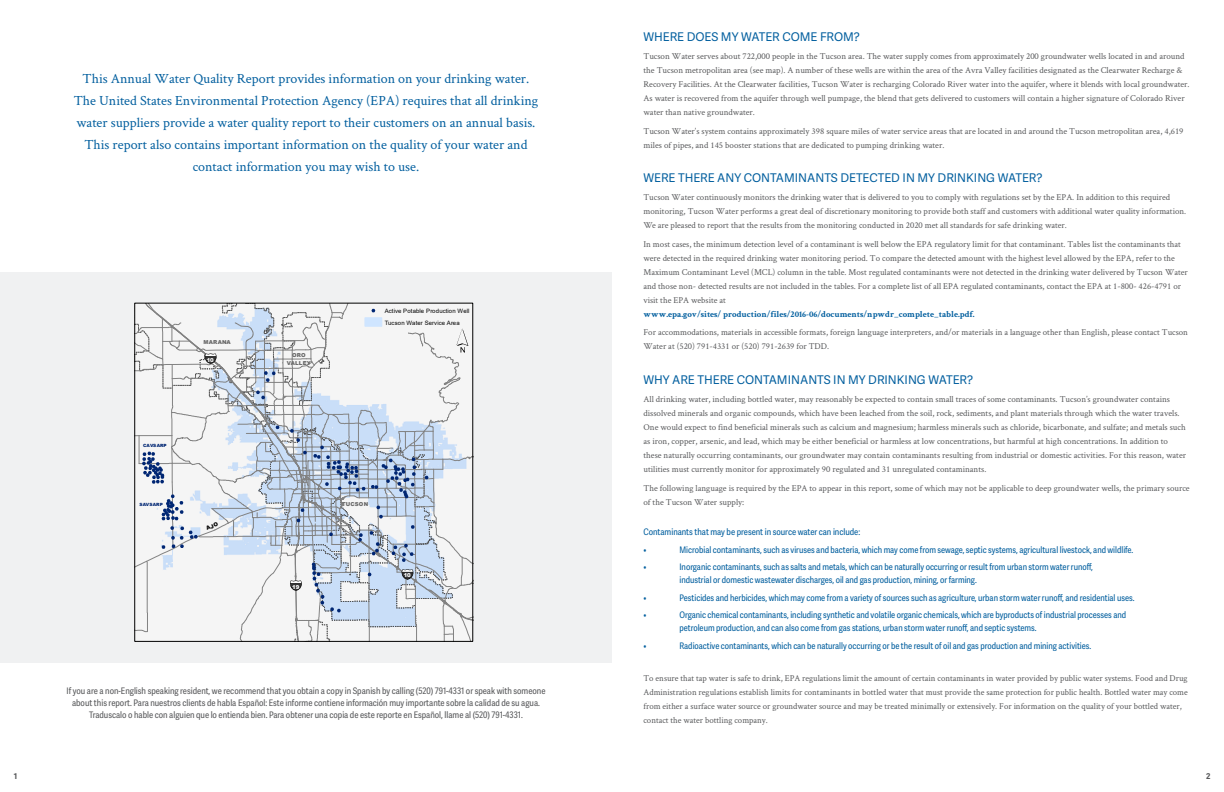
<style>
.page{position:relative;width:1224px;height:792px;background:#fff}
.page>*{position:absolute;margin:0;border:0;box-sizing:border-box;transform-origin:0 0}
.t1{font:14px/22px "Crimson Text";color:#005e9e;text-align:center}
.body{font:12px "Adelle Sans";color:#005e9e}
.body-2{font:9px/14px "Crimson Text";color:#57585a}
.body-3{font:9px/13px "Adelle Sans Cnd";color:#005e9e}
.t2{font:9px/12px "Adelle Sans Cnd";color:#57585a;text-align:center}
.t3{font:700 8px "Adelle Sans";color:#57585a}
.t4{font:6px/11.7px "Arial";letter-spacing:.01em;color:#000}
.t5{font:900 5.4px/7.9px "Arial";letter-spacing:.02em;color:#686868;text-align:center}
.t6{font:900 5.4px "Arial";color:#fff}
.t7{font:900 4.3px "Arial";letter-spacing:.005em;color:#002673}
.t8{font:900 4.3px "Arial";letter-spacing:.03em;color:#002673}
.s1{font-weight:700;color:#005e9e}
</style>
<div class="page">
<div style="left:0;top:272px;width:612px;height:390px;background:#f0f1f2"></div>
<svg style="left:135px;top:303px;width:338px;height:339px"></svg>
<p class="t1" style="left:74px;top:67px;width:466px">This Annual Water Quality Report provides information on your drinking water.<br>The United States Environmental Protection Agency (EPA) requires that all drinking water suppliers provide a water quality report to their customers on an annual basis.<br>This report also contains important information on the quality of your water and contact information you may wish to use.</p>
<p class="t7" style="left:143px;top:442px;width:25px">CAVSARP</p>
<p class="t8" style="left:139px;top:502px;width:25px">SAVSARP</p>
<p class="t5" style="left:204px;top:338px;width:29px">MARANA</p>
<p class="t6" style="left:207px;top:356px;width:9px">10</p>
<p class="t5" style="left:287px;top:351px;width:26px">ORO<br>VALLEY</p>
<p class="t4" style="left:385px;top:305px;width:86px">Active Potable Production Well<br>Tucson Water Service Area</p>
<p class="t6" style="left:292px;top:583px;width:9px">19</p>
<p class="t5" style="left:342px;top:500px;width:28px">TUCSON</p>
<p class="t6" style="left:404px;top:571px;width:9px">10</p>
<p class="t2" style="left:67px;top:684px;width:480px">If you are a non-English speaking resident, we recommend that you obtain a copy in Spanish by calling (520) 791-4331 or speak with someone about this report. Para nuestros clients de habla Español: Este informe contiene información muy importante sobre la calidad de su agua.<br>Traduscalo o hable con alguien que lo entienda bien. Para obtener una copia de este reporte en Español, llame al (520) 791-4331.</p>
<p class="body" style="left:644px;top:28px;width:218px">WHERE DOES MY WATER COME FROM?</p>
<p class="body-2" style="left:644px;top:49px;width:548px">Tucson Water serves about 722,000 people in the Tucson area. The water supply comes from approximately 200 groundwater wells located in and around the Tucson metropolitan area (see map). A number of these wells are within the area of the Avra Valley facilities designated as the Clearwater Recharge &amp; Recovery Facilities. At the Clearwater facilities, Tucson Water is recharging Colorado River water into the aquifer, where it blends with local groundwater.<br>As water is recovered from the aquifer through well pumpage, the blend that gets delivered to customers will contain a higher signature of Colorado River water than native groundwater.</p>
<p class="body-2" style="left:644px;top:123px;width:542px">Tucson Water’s system contains approximately 398 square miles of water service areas that are located in and around the Tucson metropolitan area, 4,619 miles of pipes, and 145 booster stations that are dedicated to pumping drinking water.</p>
<p class="body" style="left:644px;top:169px;width:401px">WERE THERE ANY CONTAMINANTS DETECTED IN MY DRINKING WATER?</p>
<p class="body-2" style="left:644px;top:190px;width:544px">Tucson Water continuously monitors the drinking water that is delivered to you to comply with regulations set by the EPA. In addition to this required monitoring, Tucson Water performs a great deal of discretionary monitoring to provide both staff and customers with additional water quality information.<br>We are pleased to report that the results from the monitoring conducted in 2020 met all standards for safe drinking water.</p>
<p class="body-2" style="left:644px;top:236px;width:546px">In most cases, the minimum detection level of a contaminant is well below the EPA regulatory limit for that contaminant. Tables list the contaminants that were detected in the required drinking water monitoring period. To compare the detected amount with the highest level allowed by the EPA, refer to the Maximum Contaminant Level (MCL) column in the table. Most regulated contaminants were not detected in the drinking water delivered by Tucson Water and those non- detected results are not included in the tables. For a complete list of all EPA regulated contaminants, contact the EPA at 1-800- 426-4791 or visit the EPA website at<br><span class="s1">www.epa.gov/sites/ production/files/2016-06/documents/npwdr_complete_table.pdf.</span></p>
<p class="body-2" style="left:644px;top:325px;width:546px">For accommodations, materials in accessible formats, foreign language interpreters, and/or materials in a language other than English, please contact Tucson<br>Water at (520) 791-4331 or (520) 791-2639 for TDD.</p>
<p class="body" style="left:644px;top:371px;width:331px">WHY ARE THERE CONTAMINANTS IN MY DRINKING WATER?</p>
<p class="body-2" style="left:644px;top:392px;width:544px">All drinking water, including bottled water, may reasonably be expected to contain small traces of some contaminants. Tucson’s groundwater contains dissolved minerals and organic compounds, which have been leached from the soil, rock, sediments, and plant materials through which the water travels.<br>One would expect to find beneficial minerals such as calcium and magnesium; harmless minerals such as chloride, bicarbonate, and sulfate; and metals such as iron, copper, arsenic, and lead, which may be either beneficial or harmless at low concentrations, but harmful at high concentrations. In addition to these naturally occurring contaminants, our groundwater may contain contaminants resulting from industrial or domestic activities. For this reason, water utilities must currently monitor for approximately 90 regulated and 31 unregulated contaminants.</p>
<p class="body-2" style="left:644px;top:480px;width:548px">The following language is required by the EPA to appear in this report, some of which may not be applicable to deep groundwater wells, the primary source of the Tucson Water supply:</p>
<p class="body-3" style="left:644px;top:525px;width:218px">Contaminants that may be present in source water can include:</p>
<p class="body-3" style="left:644px;top:543px;width:5px">•</p>
<p class="body-3" style="left:680px;top:543px;width:455px">Microbial contaminants, such as viruses and bacteria, which may come from sewage, septic systems, agricultural livestock, and wildlife.</p>
<p class="body-3" style="left:644px;top:560px;width:5px">•</p>
<p class="body-3" style="left:680px;top:560px;width:415px">Inorganic contaminants, such as salts and metals, which can be naturally occurring or result from urban storm water runoff, industrial or domestic wastewater discharges, oil and gas production, mining, or farming.</p>
<p class="body-3" style="left:644px;top:591px;width:5px">•</p>
<p class="body-3" style="left:680px;top:591px;width:457px">Pesticides and herbicides, which may come from a variety of sources such as agriculture, urban storm water runoff, and residential uses.</p>
<p class="body-3" style="left:644px;top:608px;width:5px">•</p>
<p class="body-3" style="left:680px;top:608px;width:448px">Organic chemical contaminants, including synthetic and volatile organic chemicals, which are byproducts of industrial processes and petroleum production, and can also come from gas stations, urban storm water runoff, and septic systems.</p>
<p class="body-3" style="left:644px;top:639px;width:5px">•</p>
<p class="body-3" style="left:680px;top:639px;width:413px">Radioactive contaminants, which can be naturally occurring or be the result of oil and gas production and mining activities.</p>
<p class="body-2" style="left:644px;top:671px;width:546px">To ensure that tap water is safe to drink, EPA regulations limit the amount of certain contaminants in water provided by public water systems. Food and Drug Administration regulations establish limits for contaminants in bottled water that must provide the same protection for public health. Bottled water may come from either a surface water source or groundwater source and may be treated minimally or extensively. For information on the quality of your bottled water, contact the water bottling company.</p>
<p class="t3" style="left:14px;top:771px;width:5px">1</p>
<p class="t3" style="left:1206px;top:771px;width:6px">2</p>
</div>
